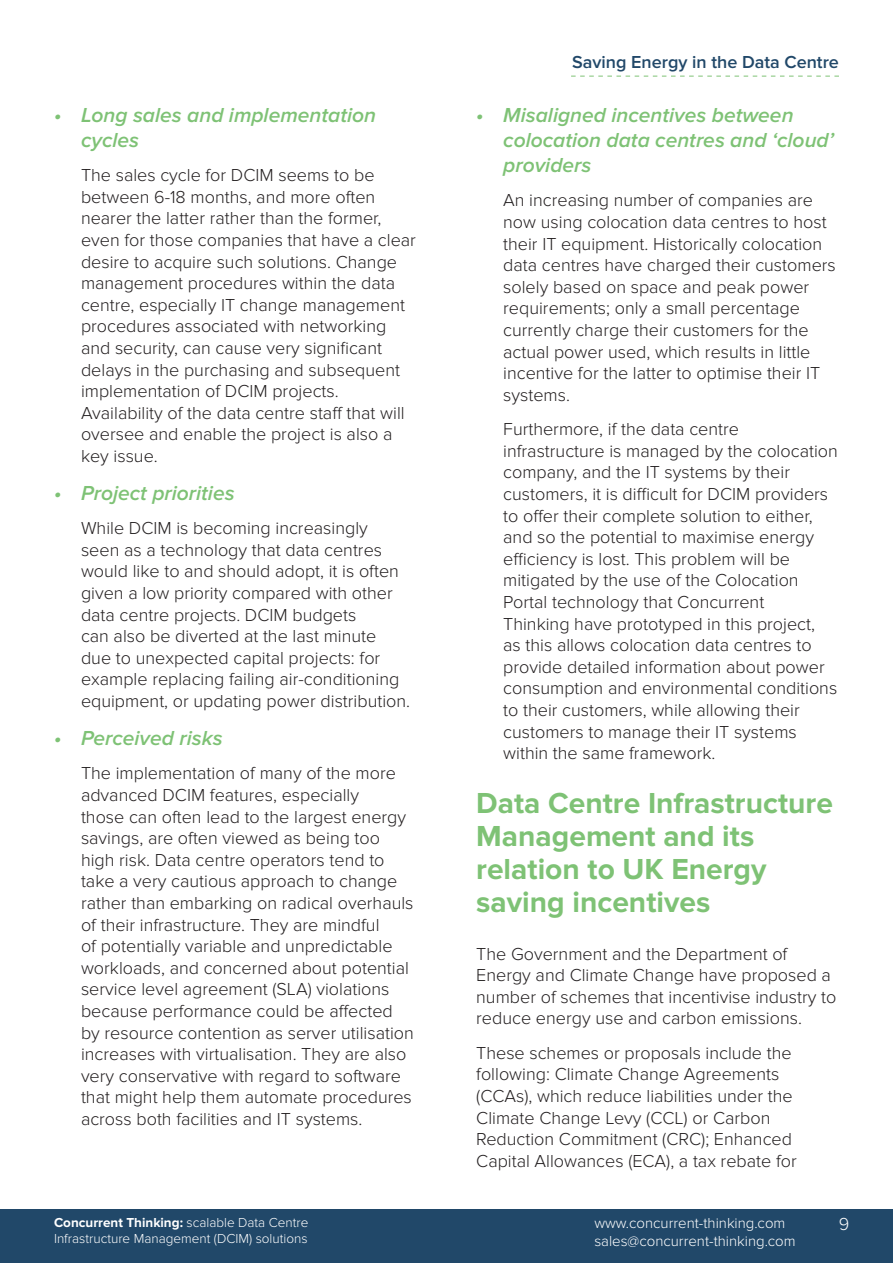
<style>
.page{position:relative;width:893px;height:1263px;background:#fff}
.page>*{position:absolute;margin:0;border:0;box-sizing:border-box;transform-origin:0 0}
.CT_headings{font:700 30px/33px "Proxima Nova";color:#7ec275}
.t1{font:italic 600 21px/25.2px "Proxima Nova";color:#7ec275}
.Bullets_body{font:300 18px/21.6px "Proxima Nova";color:#231f20}
.CT_body{font:300 18px/21.6px "Proxima Nova";color:#231f20}
.t2{font:600 18px "Proxima Nova";color:#214869}
.t3{font:300 18px "Proxima Nova";color:#fff}
.t4{font:300 15px "Proxima Nova";color:#fff}
.t5{font:300 13.5px/16.2px "Proxima Nova";color:#fff}
.s1{font-weight:700}
</style>
<div class="page">
<div style="left:0;top:1209px;width:893px;height:54px;background:#214869"></div>
<svg style="left:571px;top:76px;width:268px;height:1px"></svg>
<p class="t1" style="left:81px;top:102px;width:297px;text-indent:-27px">• Long sales and implementation cycles</p>
<p class="Bullets_body" style="left:81px;top:165px;width:336px">The sales cycle for DCIM seems to be between 6-18 months, and more often nearer the latter rather than the former, even for those companies that have a clear desire to acquire such solutions. Change management procedures within the data centre, especially IT change management procedures associated with networking and security, can cause very significant delays in the purchasing and subsequent implementation of DCIM projects.<br>Availability of the data centre staff that will oversee and enable the project is also a key issue.</p>
<p class="t1" style="left:54px;top:481px;width:182px">• Project priorities</p>
<p class="Bullets_body" style="left:81px;top:518px;width:331px">While DCIM is becoming increasingly seen as a technology that data centres would like to and should adopt, it is often given a low priority compared with other data centre projects. DCIM budgets<br>can also be diverted at the last minute due to unexpected capital projects: for example replacing failing air-conditioning equipment, or updating power distribution.</p>
<p class="t1" style="left:54px;top:726px;width:170px">• Perceived risks</p>
<p class="Bullets_body" style="left:81px;top:763px;width:334px">The implementation of many of the more advanced DCIM features, especially<br>those can often lead to the largest energy savings, are often viewed as being too high risk. Data centre operators tend to take a very cautious approach to change rather than embarking on radical overhauls of their infrastructure. They are mindful<br>of potentially variable and unpredictable workloads, and concerned about potential service level agreement (SLA) violations because performance could be affected by resource contention as server utilisation increases with virtualisation. They are also very conservative with regard to software that might help them automate procedures across both facilities and IT systems.</p>
<p class="t2" style="left:572px;top:52px;width:268px">Saving Energy in the Data Centre</p>
<p class="t1" style="left:503px;top:102px;width:332px;text-indent:-27px">• Misaligned incentives between colocation data centres and ‘cloud’ providers</p>
<p class="Bullets_body" style="left:503px;top:190px;width:334px">An increasing number of companies are now using colocation data centres to host their IT equipment. Historically colocation data centres have charged their customers solely based on space and peak power requirements; only a small percentage currently charge their customers for the actual power used, which results in little incentive for the latter to optimise their IT systems.</p>
<p class="Bullets_body" style="left:503px;top:418px;width:336px">Furthermore, if the data centre infrastructure is managed by the colocation company, and the IT systems by their customers, it is difficult for DCIM providers to offer their complete solution to either, and so the potential to maximise energy efficiency is lost. This problem will be mitigated by the use of the Colocation Portal technology that Concurrent<br>Thinking have prototyped in this project,<br>as this allows colocation data centres to provide detailed information about power consumption and environmental conditions to their customers, while allowing their customers to manage their IT systems within the same framework.</p>
<p class="CT_headings" style="left:476px;top:787px;width:358px">Data Centre Infrastructure<br>Management and its relation to UK Energy saving incentives</p>
<p class="CT_body" style="left:476px;top:943px;width:362px">The Government and the Department of Energy and Climate Change have proposed a number of schemes that incentivise industry to reduce energy use and carbon emissions.</p>
<p class="CT_body" style="left:476px;top:1042px;width:322px">These schemes or proposals include the following: Climate Change Agreements (CCAs), which reduce liabilities under the Climate Change Levy (CCL) or Carbon Reduction Commitment (CRC); Enhanced Capital Allowances (ECA), a tax rebate for</p>
<p class="t5" style="left:54px;top:1214px;width:256px"><span class="s1">Concurrent Thinking:</span> scalable Data Centre<br>Infrastructure Management (DCIM) solutions</p>
<p class="t4" style="left:594px;top:1214px;width:193px">www.concurrent-thinking.com</p>
<p class="t3" style="left:839px;top:1214px;width:12px">9</p>
<p class="t4" style="left:594px;top:1232px;width:203px">sales@concurrent-thinking.com</p>
</div>
